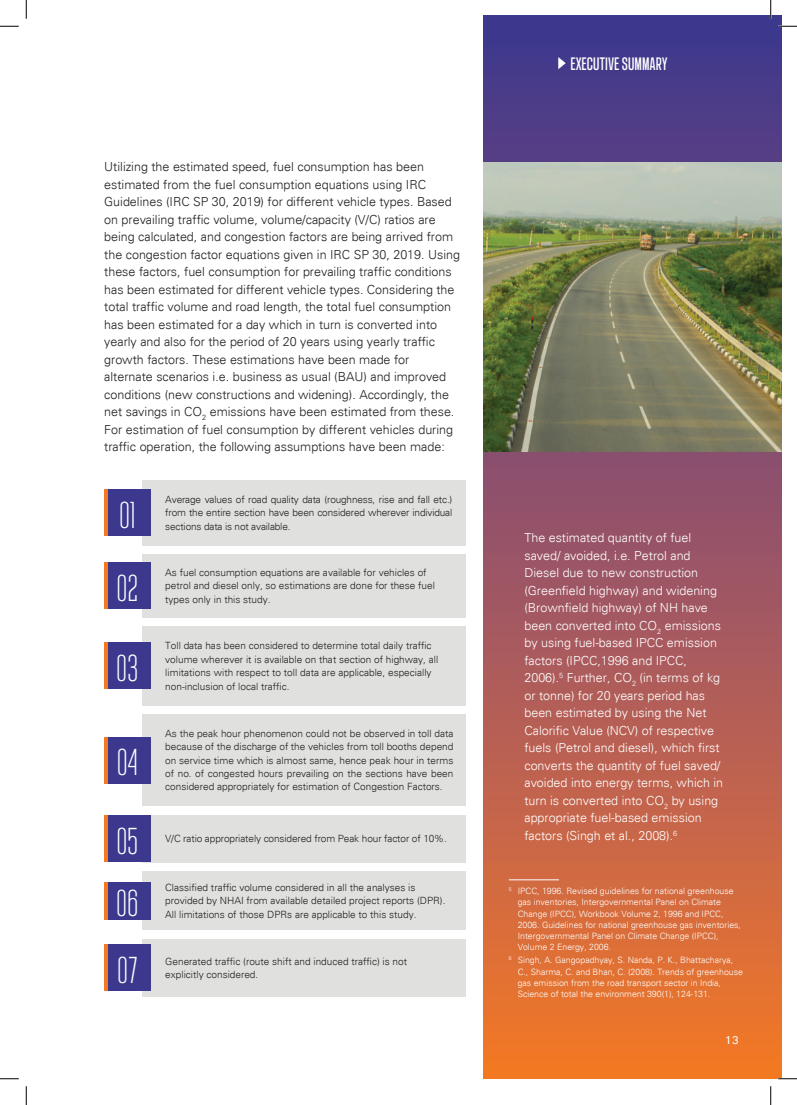
<style>
.page{position:relative;width:797px;height:1105px;background:#fff}
.page>*{position:absolute;margin:0;border:0;box-sizing:border-box;transform-origin:0 0}
.t1{font:200 37.62px "Landasans";color:#fff}
.t2{font:500 17.88px "Landasans";color:#fff}
.t3{font:300 12.5px/17.5px "Univers";color:#231f20}
.t4{font:300 12.5px/17.5px "Univers";color:#fff}
.t5{font:500 11.25px "Univers";color:#fff}
.t6{font:300 10px/13.4px "Univers";color:#231f20}
.t7{font:300 8.75px/11.2px "Univers";color:#fff}
</style>
<div class="page">
<svg style="left:483px;top:16px;width:298px;height:1063px;background:#a75b59"></svg>
<div style="left:142px;top:480px;width:324px;height:65px;background:#e0e1de"></div>
<div style="left:104px;top:489px;width:46px;height:47px;background:#3c388e"></div>
<hr style="left:104px;top:489px;width:4px;height:47px;background:#f47921">
<div style="left:142px;top:554px;width:324px;height:63px;background:#e0e1de"></div>
<div style="left:104px;top:562px;width:46px;height:47px;background:#3c388e"></div>
<hr style="left:104px;top:562px;width:4px;height:47px;background:#f47921">
<div style="left:142px;top:626px;width:324px;height:79px;background:#e0e1de"></div>
<div style="left:104px;top:643px;width:46px;height:46px;background:#3c388e"></div>
<hr style="left:104px;top:643px;width:4px;height:46px;background:#f47921">
<div style="left:142px;top:714px;width:324px;height:92px;background:#e0e1de"></div>
<div style="left:104px;top:737px;width:46px;height:46px;background:#3c388e"></div>
<hr style="left:104px;top:737px;width:4px;height:46px;background:#f47921">
<div style="left:142px;top:815px;width:324px;height:47px;background:#e0e1de"></div>
<div style="left:104px;top:815px;width:46px;height:47px;background:#3c388e"></div>
<hr style="left:104px;top:815px;width:4px;height:47px;background:#f47921">
<div style="left:142px;top:871px;width:324px;height:59px;background:#e0e1de"></div>
<div style="left:104px;top:882px;width:46px;height:38px;background:#3c388e"></div>
<hr style="left:104px;top:882px;width:4px;height:38px;background:#f47921">
<div style="left:142px;top:939px;width:324px;height:57px;background:#e0e1de"></div>
<div style="left:104px;top:944px;width:46px;height:47px;background:#3c388e"></div>
<hr style="left:104px;top:944px;width:4px;height:47px;background:#f47921">
<hr style="left:509px;top:879px;width:50px;height:1px;background:#fff">
<img style="left:483px;top:162px;width:298px;height:289px">
<svg style="left:558px;top:57px;width:7px;height:12px"></svg>
<svg style="left:0;top:25px;width:19px;height:2px"></svg>
<svg style="left:778px;top:25px;width:19px;height:2px"></svg>
<svg style="left:0;top:1078px;width:19px;height:1px"></svg>
<svg style="left:778px;top:1078px;width:19px;height:1px"></svg>
<svg style="left:25px;top:0;width:2px;height:19px"></svg>
<svg style="left:25px;top:1086px;width:2px;height:19px"></svg>
<svg style="left:770px;top:0;width:1px;height:19px"></svg>
<svg style="left:770px;top:1086px;width:1px;height:19px"></svg>
<p class="t3" style="left:104px;top:158px;width:357px">Utilizing the estimated speed, fuel consumption has been estimated from the fuel consumption equations using IRC Guidelines (IRC SP 30, 2019) for different vehicle types. Based on prevailing traffic volume, volume/capacity (V/C) ratios are being calculated, and congestion factors are being arrived from the congestion factor equations given in IRC SP 30, 2019. Using these factors, fuel consumption for prevailing traffic conditions has been estimated for different vehicle types. Considering the total traffic volume and road length, the total fuel consumption has been estimated for a day which in turn is converted into yearly and also for the period of 20 years using yearly traffic growth factors. These estimations have been made for alternate scenarios i.e. business as usual (BAU) and improved conditions (new constructions and widening). Accordingly, the net savings in CO<sub>2</sub> emissions have been estimated from these.<br>For estimation of fuel consumption by different vehicles during traffic operation, the following assumptions have been made:</p>
<h1 class="t1" style="left:119px;top:495px;width:18px">01</h1>
<h1 class="t1" style="left:116px;top:569px;width:23px">02</h1>
<h1 class="t1" style="left:116px;top:649px;width:24px">03</h1>
<h1 class="t1" style="left:117px;top:743px;width:23px">04</h1>
<h1 class="t1" style="left:116px;top:821px;width:24px">05</h1>
<h1 class="t1" style="left:116px;top:884px;width:24px">06</h1>
<h1 class="t1" style="left:117px;top:950px;width:22px">07</h1>
<p class="t6" style="left:165px;top:493px;width:288px">Average values of road quality data (roughness, rise and fall etc.) from the entire section have been considered wherever individual</p>
<p class="t6" style="left:165px;top:519px;width:127px">sections data is not available.</p>
<p class="t6" style="left:165px;top:566px;width:271px">As fuel consumption equations are available for vehicles of petrol and diesel only, so estimations are done for these fuel</p>
<p class="t6" style="left:165px;top:592px;width:107px">types only in this study.</p>
<p class="t6" style="left:165px;top:639px;width:274px">Toll data has been considered to determine total daily traffic volume wherever it is available on that section of highway, all limitations with respect to toll data are applicable, especially non-inclusion of local traffic.</p>
<p class="t6" style="left:165px;top:727px;width:289px;text-align:justify">As the peak hour phenomenon could not be observed in toll data because of the discharge of the vehicles from toll booths depend on service time which is almost same, hence peak hour in terms of no. of congested hours prevailing on the sections have been considered appropriately for estimation of Congestion Factors.</p>
<p class="t6" style="left:165px;top:832px;width:283px">V/C ratio appropriately considered from Peak hour factor of 10%.</p>
<p class="t6" style="left:165px;top:881px;width:282px">Classified traffic volume considered in all the analyses is provided by NHAI from available detailed project reports (DPR).</p>
<p class="t6" style="left:165px;top:907px;width:253px">All limitations of those DPRs are applicable to this study.</p>
<p class="t6" style="left:165px;top:954px;width:243px">Generated traffic (route shift and induced traffic) is not</p>
<p class="t6" style="left:165px;top:968px;width:94px">explicitly considered.</p>
<h2 class="t2" style="left:570px;top:55px;width:99px">EXECUTIVE SUMMARY</h2>
<p class="t4" style="left:524px;top:529px;width:200px">The estimated quantity of fuel saved/ avoided, i.e. Petrol and Diesel due to new construction (Greenfield highway) and widening (Brownfield highway) of NH have been converted into CO<sub>2</sub> emissions by using fuel-based IPCC emission factors (IPCC,1996 and IPCC, 2006).<sup>5</sup> Further, CO<sub>2</sub> (in terms of kg or tonne) for 20 years period has been estimated by using the Net Calorific Value (NCV) of respective fuels (Petrol and diesel), which first converts the quantity of fuel saved/ avoided into energy terms, which in turn is converted into CO<sub>2</sub> by using appropriate fuel-based emission factors (Singh et al., 2008).<sup>6</sup></p>
<p class="t7" style="left:517px;top:885px;width:225px;text-indent:-9px"><sup>5</sup> IPCC, 1996. Revised guidelines for national greenhouse gas inventories, Intergovernmental Panel on Climate Change (IPCC), Workbook Volume 2, 1996 and IPCC, 2006. Guidelines for national greenhouse gas inventories, Intergovernmental Panel on Climate Change (IPCC), Volume 2 Energy, 2006.</p>
<p class="t7" style="left:517px;top:955px;width:227px;text-indent:-9px"><sup>6</sup> Singh, A. Gangopadhyay, S. Nanda, P. K., Bhattacharya, C., Sharma, C. and Bhan, C. (2008). Trends of greenhouse gas emission from the road transport sector in India, Science of total the environment 390(1), 124-131.</p>
<p class="t5" style="left:724px;top:1032px;width:16px">13</p>
</div>
